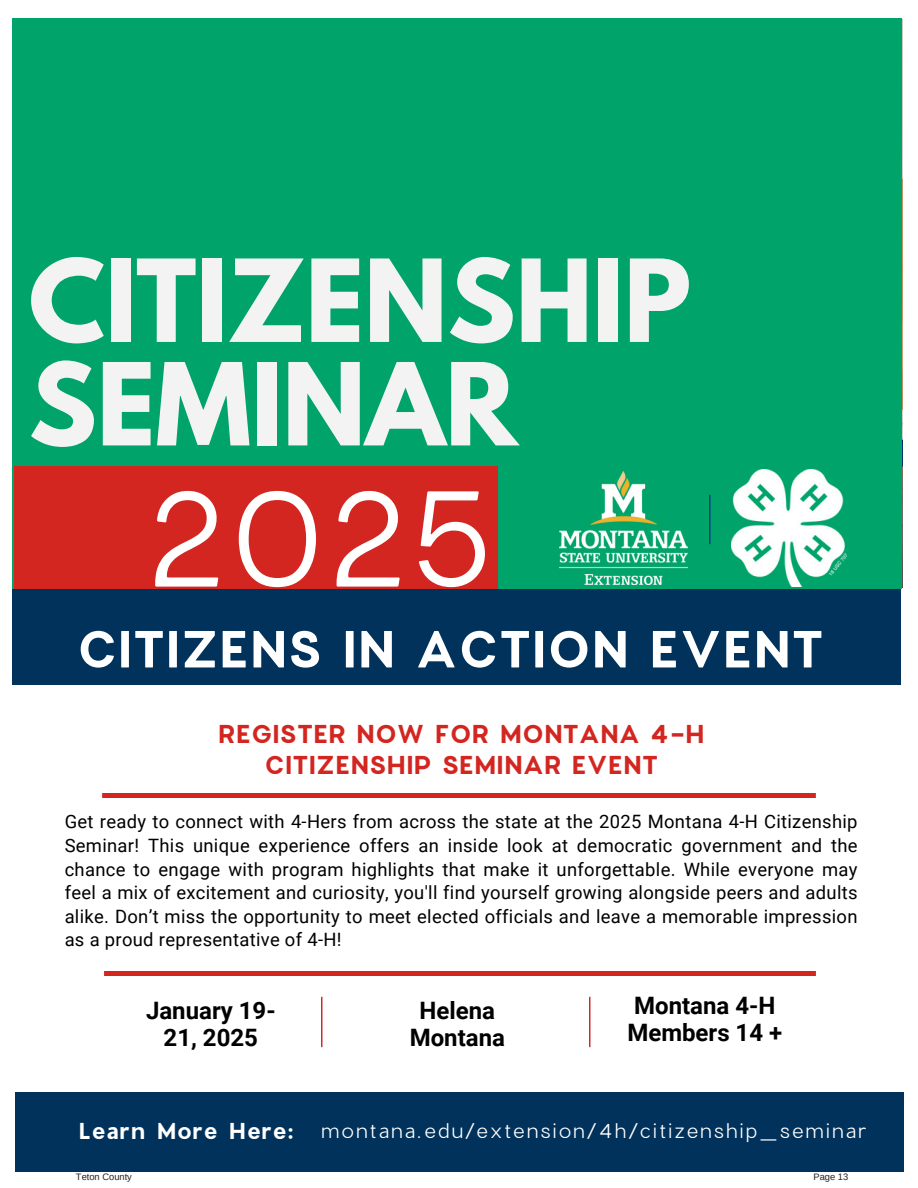
<style>
.page{position:relative;width:918px;height:1188px;background:#fff}
.page>*{position:absolute;margin:0;border:0;box-sizing:border-box;transform-origin:0 0}
.t1{font:133.8px "Charlevoix Pro";color:#fff}
.t2{font:700 101.1px/103.5px "League Spartan";color:#f3f3f3}
.t3{font:700 51.15px "Charlevoix Pro";color:#fff}
.t4{font:700 25.35px/30.3px "Charlevoix Pro";color:#d32621;text-align:center}
.t5{font:700 24px/27px "Roboto";color:#000;text-align:center}
.t6{font:700 22.5px "Charlevoix Pro";letter-spacing:.055em;color:#fff}
.t7{font:19.8px "Charlevoix Pro";letter-spacing:.105em;color:#fff}
.t8{font:18.45px/23.7px "Roboto";letter-spacing:.015em;color:#000;text-align:justify}
.t9{font:9.3px "Arimo";color:#222}
</style>
<div class="page">
<img style="left:321px;top:996px;width:1px;height:51px">
<div style="left:12px;top:588px;width:889px;height:97px;background:#00325b"></div>
<div style="left:15px;top:1092px;width:888px;height:80px;background:#00325b"></div>
<div style="left:103px;top:793px;width:712px;height:5px;background:#d32621"></div>
<div style="left:104px;top:971px;width:711px;height:5px;background:#d32621"></div>
<img style="left:590px;top:996px;width:1px;height:51px">
<div style="left:12px;top:19px;width:890px;height:569px;background:#00a36a"></div>
<div style="left:15px;top:467px;width:483px;height:121px;background:#d32621"></div>
<img style="left:732px;top:469px;width:115px;height:117px">
<img style="left:559px;top:472px;width:129px;height:112px">
<img style="left:709px;top:494px;width:2px;height:51px">
<p class="t2" style="left:29px;top:262px;width:664px">CITIZENSHIP<br>SEMINAR</p>
<p class="t1" style="left:144px;top:454px;width:351px">2025</p>
<h2 class="t3" style="left:76px;top:617px;width:749px">CITIZENS IN ACTION EVENT</h2>
<p class="t4" style="left:218px;top:718px;width:488px">REGISTER NOW FOR MONTANA 4-H<br>CITIZENSHIP SEMINAR EVENT</p>
<p class="t8" style="left:65px;top:810px;width:794px">Get ready to connect with 4-Hers from across the state at the 2025 Montana 4-H Citizenship Seminar! This unique experience offers an inside look at democratic government and the chance to engage with program highlights that make it unforgettable. While everyone may feel a mix of excitement and curiosity, you'll find yourself growing alongside peers and adults alike. Don’t miss the opportunity to meet elected officials and leave a memorable impression as a proud representative of 4-H!</p>
<p class="t5" style="left:146px;top:997px;width:131px">January 19-<br>21, 2025</p>
<h1 class="t5" style="left:410px;top:997px;width:97px">Helena<br>Montana</h1>
<h3 class="t5" style="left:627px;top:992px;width:156px;text-align:left">Montana 4-H<br>Members 14 +</h3>
<h4 class="t6" style="left:78px;top:1117px;width:217px">Learn More Here:</h4>
<p class="t7" style="left:321px;top:1119px;width:547px">montana.edu/extension/4h/citizenship_seminar</p>
<p class="t9" style="left:76px;top:1172px;width:57px">Teton County</p>
<p class="t9" style="left:813px;top:1172px;width:36px">Page 13</p>
</div>
